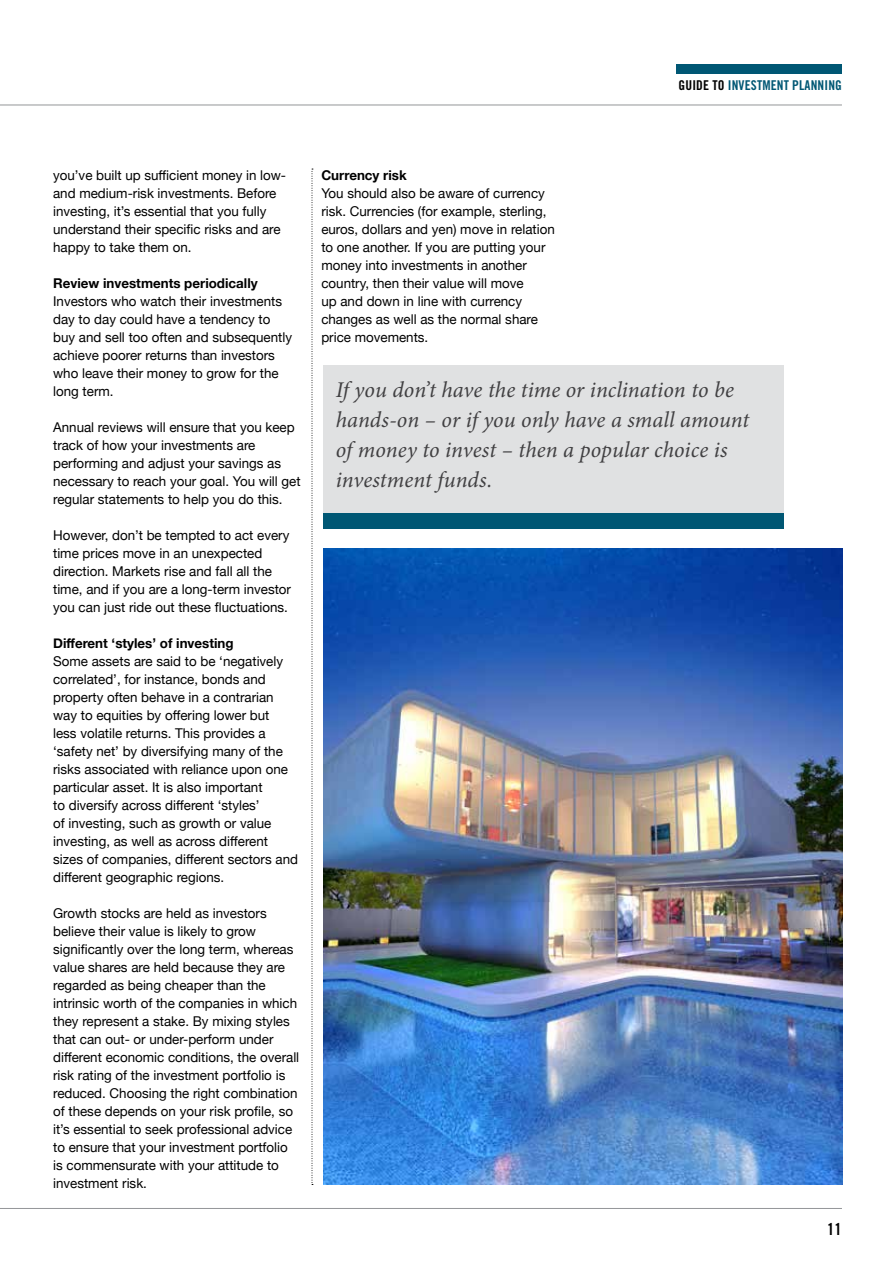
<style>
.page{position:relative;width:893px;height:1263px;background:#fff}
.page>*{position:absolute;margin:0;border:0;box-sizing:border-box;transform-origin:0 0}
.t1{font:italic 22.5px/30px "Minion Pro";color:#414042}
.t2{font:16.5px "Trade Gothic Bold Cond Twenty";color:#000}
.t3{font:13.5px/18px "Helvetica Neue";color:#000}
.t4{font:700 13.5px "Helvetica Neue";color:#000}
.t5{font:13.5px "Trade Gothic Bold Cond Twenty";letter-spacing:.01em;color:#005774}
.s1{color:#000}
</style>
<div class="page">
<hr style="left:0;top:1208px;width:842px;height:1px;background:#939598">
<hr style="left:0;top:105px;width:842px;height:1px;background:#939598">
<div style="left:676px;top:64px;width:166px;height:9px;background:#005774"></div>
<svg style="left:312px;top:169px;width:1px;height:1016px"></svg>
<div style="left:323px;top:365px;width:461px;height:156px;background:#e0e1e2"></div>
<div style="left:323px;top:513px;width:461px;height:15px;background:#005774"></div>
<img style="left:323px;top:549px;width:519px;height:636px">
<p class="t5" style="left:679px;top:77px;width:165px"><span class="s1">GUIDE TO</span> INVESTMENT PLANNING</p>
<p class="t3" style="left:53px;top:166px;width:234px">you’ve built up sufficient money in low&shy;and medium-risk investments. Before investing, it’s essential that you fully understand their specific risks and are happy to take them on.</p>
<p class="t4" style="left:53px;top:275px;width:206px">Review investments periodically</p>
<p class="t3" style="left:53px;top:292px;width:240px">Investors who watch their investments day to day could have a tendency to buy and sell too often and subsequently achieve poorer returns than investors who leave their money to grow for the long term.</p>
<p class="t3" style="left:53px;top:418px;width:249px">Annual reviews will ensure that you keep track of how your investments are performing and adjust your savings as necessary to reach your goal. You will get regular statements to help you do this.</p>
<p class="t3" style="left:53px;top:526px;width:239px">However, don’t be tempted to act every time prices move in an unexpected direction. Markets rise and fall all the time, and if you are a long-term investor you can just ride out these fluctuations.</p>
<p class="t4" style="left:53px;top:635px;width:182px">Different ‘styles’ of investing</p>
<p class="t3" style="left:53px;top:652px;width:246px">Some assets are said to be ‘negatively correlated’, for instance, bonds and property often behave in a contrarian way to equities by offering lower but<br>less volatile returns. This provides a ‘safety net’ by diversifying many of the risks associated with reliance upon one particular asset. It is also important<br>to diversify across different ‘styles’<br>of investing, such as growth or value investing, as well as across different sizes of companies, different sectors and different geographic regions.</p>
<p class="t3" style="left:53px;top:904px;width:248px">Growth stocks are held as investors believe their value is likely to grow significantly over the long term, whereas value shares are held because they are regarded as being cheaper than the intrinsic worth of the companies in which they represent a stake. By mixing styles that can out- or under-perform under different economic conditions, the overall risk rating of the investment portfolio is reduced. Choosing the right combination of these depends on your risk profile, so it’s essential to seek professional advice to ensure that your investment portfolio is commensurate with your attitude to investment risk.</p>
<p class="t4" style="left:321px;top:167px;width:87px">Currency risk</p>
<p class="t3" style="left:321px;top:184px;width:235px">You should also be aware of currency risk. Currencies (for example, sterling, euros, dollars and yen) move in relation to one another. If you are putting your money into investments in another country, then their value will move<br>up and down in line with currency changes as well as the normal share price movements.</p>
<h1 class="t1" style="left:336px;top:375px;width:415px">If you don’t have the time or inclination to be hands-on – or if you only have a small amount of money to invest – then a popular choice is investment funds.</h1>
<p class="t2" style="left:827px;top:1219px;width:16px">11</p>
</div>
